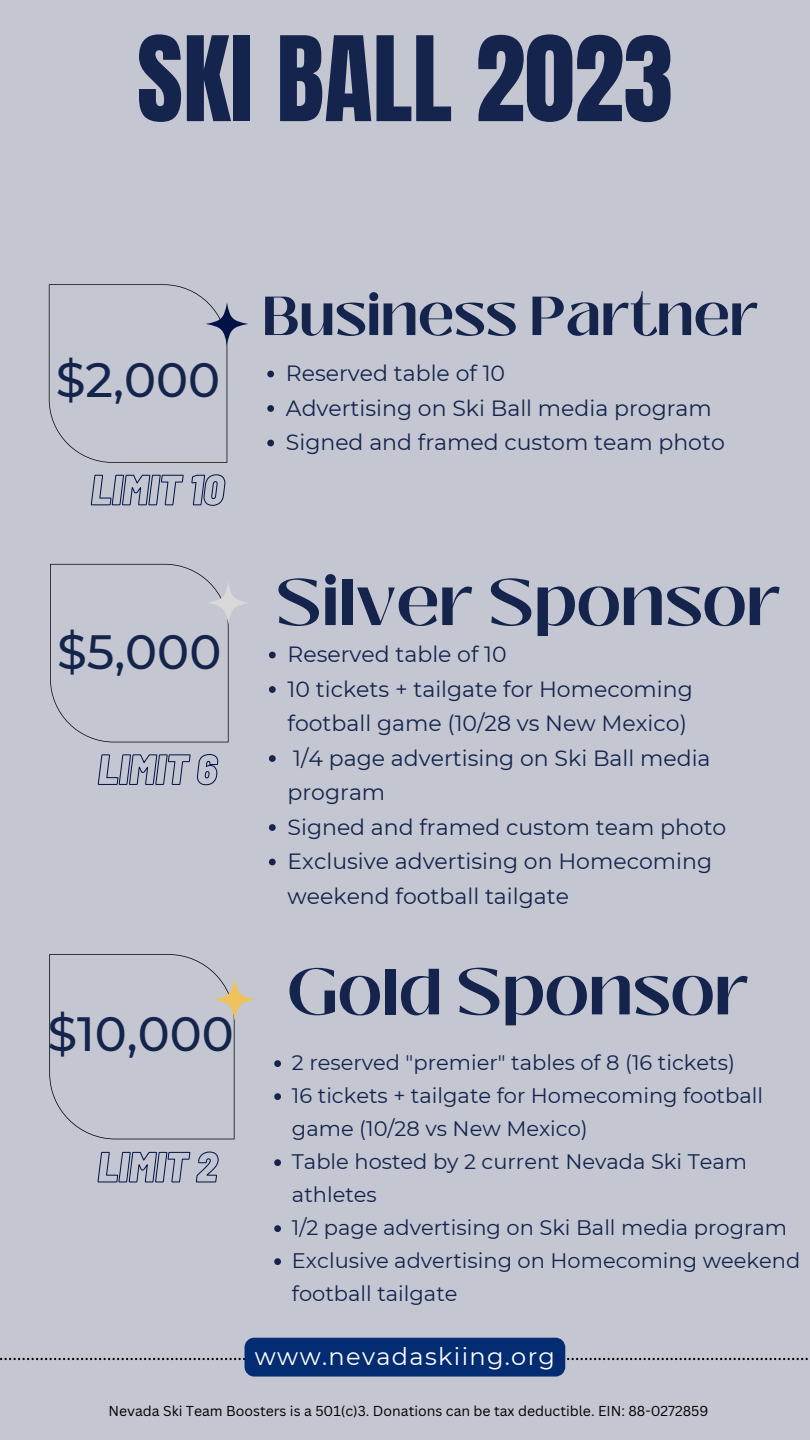
<style>
.page{position:relative;width:810px;height:1440px;background:#c4c7d1}
.page>*{position:absolute;margin:0;border:0;box-sizing:border-box;transform-origin:0 0}
.t1{font:100px "Anton";color:#14244d}
.t2{font:700 65px "Black Mango";color:#14244d}
.t3{font:700 54.7px "Black Mango";color:#14244d}
.t4{font:500 48px "Montserrat";color:#14244d}
.t5{font:24px "Montserrat";letter-spacing:.055em;color:#fefffe}
.t6{font:22px/34.5px "Montserrat";color:#14244d}
.t7{font:21px/33px "Montserrat";color:#14244d}
.t8{font:14px "Canva Sans";color:#000}
</style>
<div class="page">
<svg style="left:49px;top:284px;width:178px;height:179px"></svg>
<svg style="left:50px;top:564px;width:179px;height:178px"></svg>
<svg style="left:49px;top:954px;width:186px;height:185px"></svg>
<svg style="left:213px;top:978px;width:43px;height:43px"></svg>
<svg style="left:267px;top:371px;width:7px;height:6px"></svg>
<svg style="left:267px;top:405px;width:7px;height:7px"></svg>
<svg style="left:267px;top:440px;width:7px;height:6px"></svg>
<svg style="left:274px;top:1060px;width:7px;height:7px"></svg>
<svg style="left:274px;top:1093px;width:7px;height:7px"></svg>
<svg style="left:274px;top:1159px;width:7px;height:7px"></svg>
<svg style="left:274px;top:1225px;width:7px;height:7px"></svg>
<svg style="left:274px;top:1258px;width:7px;height:7px"></svg>
<svg style="left:0;top:1338px;width:808px;height:39px"></svg>
<svg style="left:207px;top:581px;width:43px;height:43px"></svg>
<svg style="left:206px;top:303px;width:42px;height:42px"></svg>
<svg style="left:269px;top:652px;width:7px;height:6px"></svg>
<svg style="left:269px;top:686px;width:7px;height:7px"></svg>
<svg style="left:269px;top:755px;width:7px;height:7px"></svg>
<svg style="left:269px;top:824px;width:7px;height:7px"></svg>
<svg style="left:269px;top:859px;width:7px;height:6px"></svg>
<svg style="left:91px;top:474px;width:135px;height:32px"></svg>
<svg style="left:98px;top:754px;width:121px;height:32px"></svg>
<svg style="left:97px;top:1151px;width:122px;height:32px"></svg>
<p class="t1" style="left:137px;top:7px;width:538px">SKI BALL 2023</p>
<p class="t4" style="left:56px;top:350px;width:166px">$2,000</p>
<p class="t3" style="left:262px;top:275px;width:499px">Business Partner</p>
<p class="t6" style="left:286px;top:356px;width:221px">Reserved table of 10</p>
<p class="t6" style="left:286px;top:390px;width:427px">Advertising on Ski Ball media program</p>
<p class="t6" style="left:286px;top:425px;width:440px">Signed and framed custom team photo</p>
<p class="t4" style="left:57px;top:623px;width:166px">$5,000</p>
<p class="t2" style="left:277px;top:554px;width:506px">Silver Sponsor</p>
<p class="t6" style="left:288px;top:637px;width:221px">Reserved table of 10</p>
<p class="t6" style="left:288px;top:672px;width:407px">10 tickets + tailgate for Homecoming football game (10/28 vs New Mexico)</p>
<p class="t6" style="left:288px;top:741px;width:425px">1/4 page advertising on Ski Ball media program</p>
<p class="t6" style="left:288px;top:810px;width:440px">Signed and framed custom team photo</p>
<p class="t6" style="left:288px;top:844px;width:426px">Exclusive advertising on Homecoming weekend football tailgate</p>
<p class="t4" style="left:47px;top:1004px;width:188px">$10,000</p>
<p class="t2" style="left:287px;top:943px;width:464px">Gold Sponsor</p>
<p class="t7" style="left:292px;top:1046px;width:444px">2 reserved "premier" tables of 8 (16 tickets)</p>
<p class="t7" style="left:292px;top:1079px;width:473px">16 tickets + tailgate for Homecoming football game (10/28 vs New Mexico)</p>
<p class="t7" style="left:292px;top:1145px;width:457px">Table hosted by 2 current Nevada Ski Team athletes</p>
<p class="t7" style="left:292px;top:1211px;width:497px">1/2 page advertising on Ski Ball media program</p>
<p class="t7" style="left:292px;top:1244px;width:510px">Exclusive advertising on Homecoming weekend football tailgate</p>
<p class="t5" style="left:255px;top:1342px;width:302px">www.nevadaskiing.org</p>
<p class="t8" style="left:108px;top:1401px;width:602px">Nevada Ski Team Boosters is a 501(c)3. Donations can be tax deductible. EIN: 88-0272859</p>
</div>
